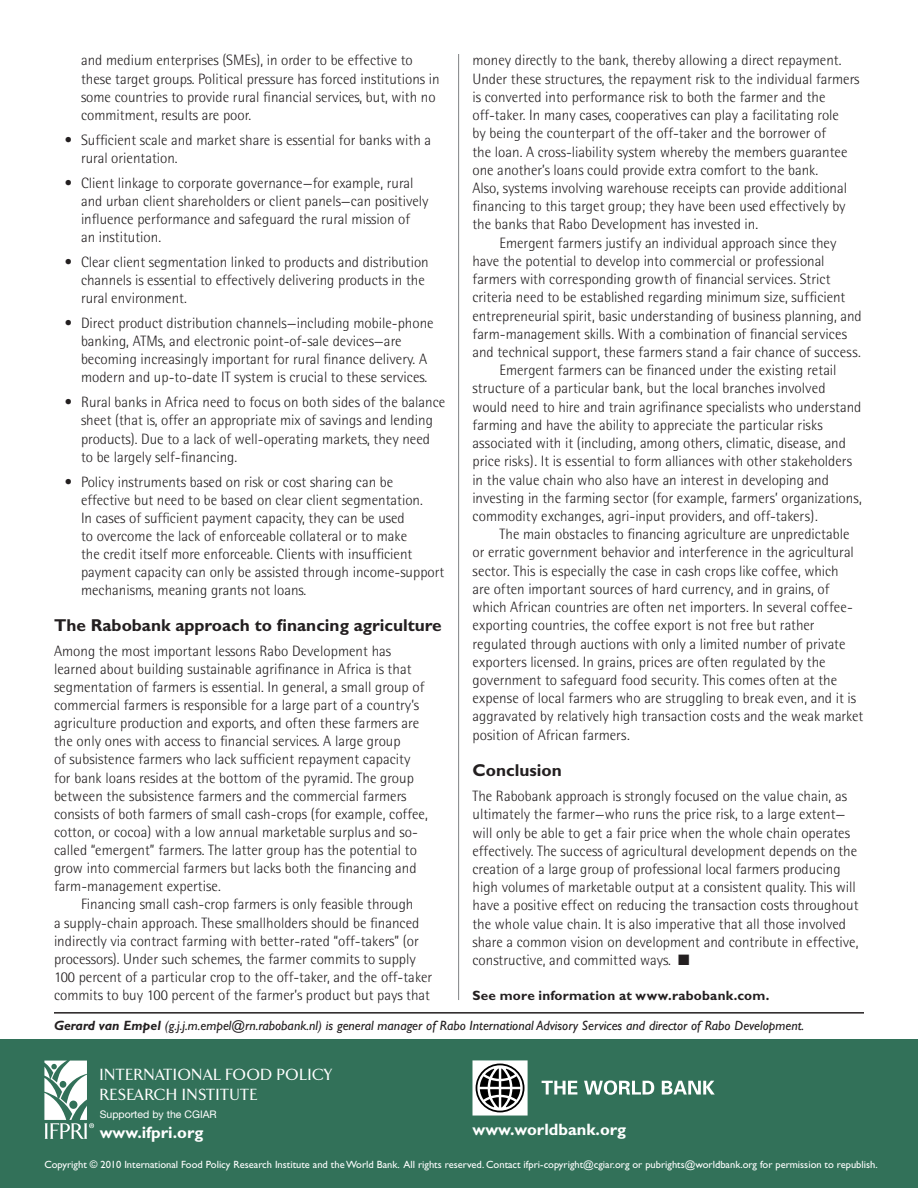
<style>
.page{position:relative;width:918px;height:1188px;background:#fff}
.page>*{position:absolute;margin:0;border:0;box-sizing:border-box;transform-origin:0 0}
.t1{font:700 17.25px "Gill Sans";color:#231f20}
.t2{font:500 16.5px/19.8px "TF Arrow B";letter-spacing:.05em;color:#fff}
.t3{font:700 16.5px "Gill Sans";color:#fff}
.Body_Text{font:300 15px/18.1px "Rotis Semi Sans";color:#231f20}
.Bullets{font:300 15px/18.1px "Rotis Semi Sans";color:#231f20}
.Body_Text__No_Indent{font:300 15px/18.1px "Rotis Semi Sans";color:#231f20}
.Author_info{font:italic 13.5px "Gill Sans";color:#231f20}
.For_Further_Reading{font:700 13.5px "Gill Sans";letter-spacing:.015em;color:#231f20}
.t4{font:10.5px "Gill Sans";color:#fff}
.t5{font:10.5px "Helvetica Neue";color:#fff}
.t6{font:italic 8.85px "Gill Sans";color:#fff}
.t7{font:7.65px "Gill Sans";color:#fff}
.s1{font-weight:700}
</style>
<div class="page">
<hr style="left:458px;top:54px;width:1px;height:946px;background:#808285">
<hr style="left:54px;top:1012px;width:810px;height:2px;background:#231f20">
<div style="left:0;top:1039px;width:918px;height:149px;background:#327159"></div>
<svg style="left:44px;top:1061px;width:50px;height:78px"></svg>
<svg style="left:542px;top:1081px;width:35px;height:14px"></svg>
<svg style="left:584px;top:1080px;width:70px;height:15px"></svg>
<svg style="left:662px;top:1081px;width:53px;height:14px"></svg>
<svg style="left:472px;top:1060px;width:56px;height:56px;background:#a5a7a6"></svg>
<p class="Bullets" style="left:81px;top:51px;width:360px">and medium enterprises (SMEs), in order to be effective to these target groups. Political pressure has forced institutions in some countries to provide rural financial services, but, with no commitment, results are poor.</p>
<p class="Bullets" style="left:81px;top:131px;width:352px;text-indent:-16px">• Sufficient scale and market share is essential for banks with a rural orientation.</p>
<p class="Bullets" style="left:81px;top:174px;width:349px;text-indent:-16px">• Client linkage to corporate governance—for example, rural and urban client shareholders or client panels—can positively influence performance and safeguard the rural mission of<br>an institution.</p>
<p class="Bullets" style="left:81px;top:253px;width:349px;text-indent:-16px">• Clear client segmentation linked to products and distribution channels is essential to effectively delivering products in the rural environment.</p>
<p class="Bullets" style="left:81px;top:314px;width:354px;text-indent:-16px">• Direct product distribution channels—including mobile-phone banking, ATMs, and electronic point-of-sale devices—are becoming increasingly important for rural finance delivery. A modern and up-to-date IT system is crucial to these services.</p>
<p class="Bullets" style="left:81px;top:393px;width:366px;text-indent:-16px">• Rural banks in Africa need to focus on both sides of the balance sheet (that is, offer an appropriate mix of savings and lending products). Due to a lack of well-operating markets, they need to be largely self-financing.</p>
<p class="Bullets" style="left:81px;top:472px;width:365px;text-indent:-16px">• Policy instruments based on risk or cost sharing can be effective but need to be based on clear client segmentation.<br>In cases of sufficient payment capacity, they can be used<br>to overcome the lack of enforceable collateral or to make<br>the credit itself more enforceable. Clients with insufficient payment capacity can only be assisted through income-support mechanisms, meaning grants not loans.</p>
<p class="t1" style="left:54px;top:615px;width:389px">The Rabobank approach to financing agriculture</p>
<p class="Body_Text__No_Indent" style="left:54px;top:642px;width:375px">Among the most important lessons Rabo Development has learned about building sustainable agrifinance in Africa is that segmentation of farmers is essential. In general, a small group of commercial farmers is responsible for a large part of a country’s agriculture production and exports, and often these farmers are the only ones with access to financial services. A large group<br>of subsistence farmers who lack sufficient repayment capacity for bank loans resides at the bottom of the pyramid. The group between the subsistence farmers and the commercial farmers consists of both farmers of small cash-crops (for example, coffee, cotton, or cocoa) with a low annual marketable surplus and so&shy;called “emergent” farmers. The latter group has the potential to grow into commercial farmers but lacks both the financing and farm-management expertise.</p>
<p class="Body_Text" style="left:54px;top:895px;width:380px;text-indent:27px">Financing small cash-crop farmers is only feasible through<br>a supply-chain approach. These smallholders should be financed indirectly via contract farming with better-rated “off-takers” (or processors). Under such schemes, the farmer commits to supply 100 percent of a particular crop to the off-taker, and the off-taker commits to buy 100 percent of the farmer’s product but pays that</p>
<p class="Body_Text" style="left:472px;top:51px;width:388px">money directly to the bank, thereby allowing a direct repayment.<br>Under these structures, the repayment risk to the individual farmers is converted into performance risk to both the farmer and the off-taker. In many cases, cooperatives can play a facilitating role<br>by being the counterpart of the off-taker and the borrower of<br>the loan. A cross-liability system whereby the members guarantee one another’s loans could provide extra comfort to the bank.<br>Also, systems involving warehouse receipts can provide additional financing to this target group; they have been used effectively by the banks that Rabo Development has invested in.</p>
<p class="Body_Text" style="left:472px;top:234px;width:391px;text-indent:27px">Emergent farmers justify an individual approach since they have the potential to develop into commercial or professional farmers with corresponding growth of financial services. Strict criteria need to be established regarding minimum size, sufficient entrepreneurial spirit, basic understanding of business planning, and farm-management skills. With a combination of financial services and technical support, these farmers stand a fair chance of success.</p>
<p class="Body_Text" style="left:472px;top:361px;width:391px;text-indent:27px">Emergent farmers can be financed under the existing retail structure of a particular bank, but the local branches involved would need to hire and train agrifinance specialists who understand farming and have the ability to appreciate the particular risks associated with it (including, among others, climatic, disease, and price risks). It is essential to form alliances with other stakeholders in the value chain who also have an interest in developing and investing in the farming sector (for example, farmers’ organizations, commodity exchanges, agri-input providers, and off-takers).</p>
<p class="Body_Text" style="left:472px;top:525px;width:392px;text-indent:27px">The main obstacles to financing agriculture are unpredictable or erratic government behavior and interference in the agricultural sector. This is especially the case in cash crops like coffee, which<br>are often important sources of hard currency, and in grains, of which African countries are often net importers. In several coffee&shy;exporting countries, the coffee export is not free but rather regulated through auctions with only a limited number of private exporters licensed. In grains, prices are often regulated by the government to safeguard food security. This comes often at the expense of local farmers who are struggling to break even, and it is aggravated by relatively high transaction costs and the weak market position of African farmers.</p>
<p class="t1" style="left:472px;top:760px;width:91px">Conclusion</p>
<p class="Body_Text__No_Indent" style="left:472px;top:787px;width:388px">The Rabobank approach is strongly focused on the value chain, as ultimately the farmer—who runs the price risk, to a large extent— will only be able to get a fair price when the whole chain operates effectively. The success of agricultural development depends on the creation of a large group of professional local farmers producing high volumes of marketable output at a consistent quality. This will have a positive effect on reducing the transaction costs throughout the whole value chain. It is also imperative that all those involved share a common vision on development and contribute in effective, constructive, and committed ways. ■</p>
<p class="For_Further_Reading" style="left:472px;top:987px;width:298px">See more information at www.rabobank.com.</p>
<p class="Author_info" style="left:54px;top:1018px;width:752px"><span class="s1">Gerard van Empel</span> (g.j.j.m.empel@rn.rabobank.nl) is general manager of Rabo International Advisory Services and director of Rabo Development.</p>
<p class="t2" style="left:100px;top:1065px;width:234px">INTERNATIONAL FOOD POLICY<br>RESEARCH INSTITUTE</p>
<p class="t5" style="left:100px;top:1108px;width:119px">Supported by the CGIAR</p>
<p class="t4" style="left:44px;top:1158px;width:835px">Copyright © 2010 International Food Policy Research Institute and the World Bank. All rights reserved. Contact ifpri-copyright@cgiar.org or pubrights@worldbank.org for permission to republish.</p>
<p class="t6" style="left:110px;top:1112px;width:173px">sustainable solutions for ending hunger and poverty</p>
<p class="t3" style="left:100px;top:1122px;width:105px">www.ifpri.org</p>
<p class="t7" style="left:110px;top:1131px;width:80px">Supported by the CGIAR</p>
<p class="t3" style="left:472px;top:1120px;width:155px">www.worldbank.org</p>
</div>
